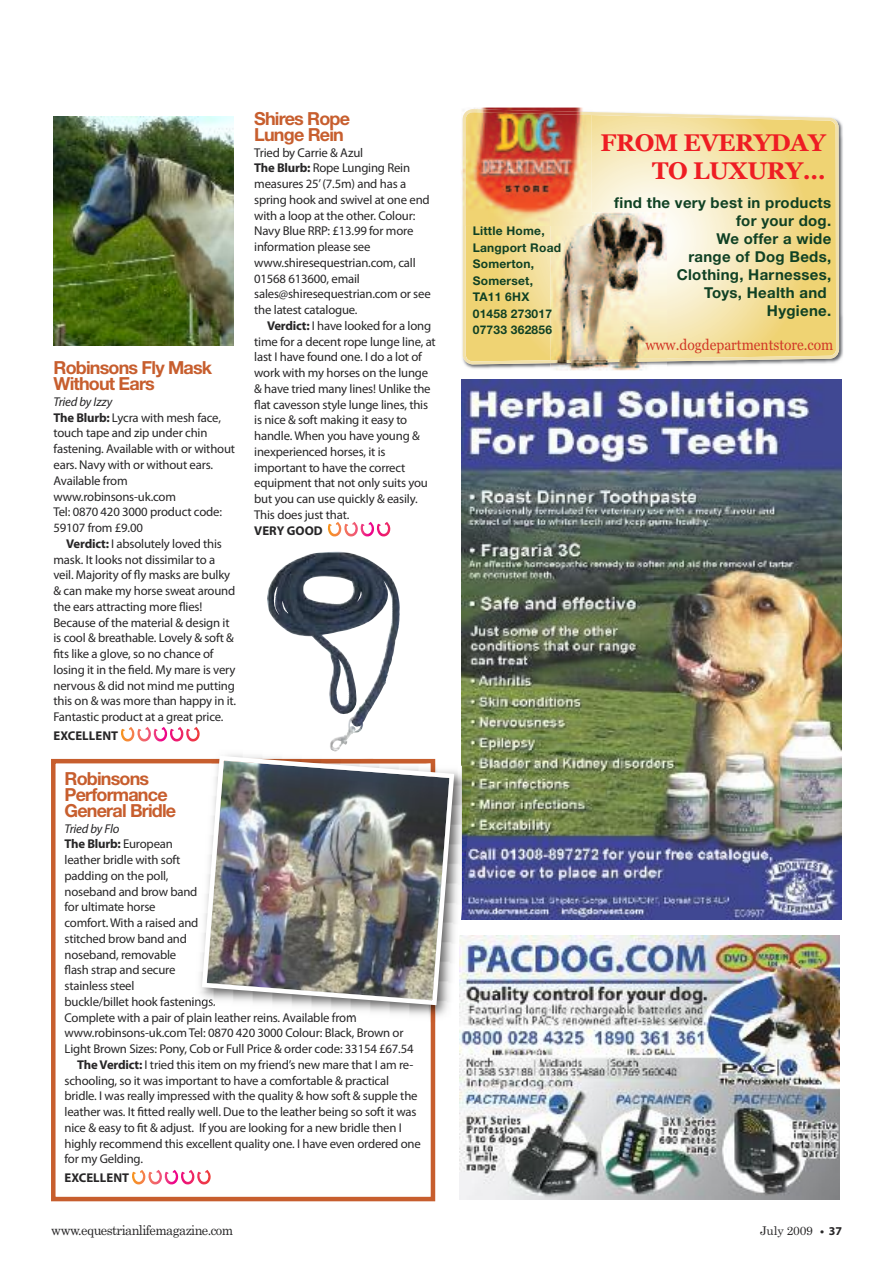
<style>
.page{position:relative;width:893px;height:1263px;background:#fff}
.page>*{position:absolute;margin:0;border:0;box-sizing:border-box;transform-origin:0 0}
.t1{font:24px/28.5px "Georgia Bold+T42+UGRWDY";letter-spacing:-.02em;color:#ee1d23;text-align:right}
.t2{font:700 18px/15.8px "Helvetica Neue";letter-spacing:-.045em;color:#c75e2e}
.t3{font:15px/18px "Helvetica Neue Bold+OMJFIO";letter-spacing:.02em;color:#104124;text-align:right}
.t4{font:15px "Georgia+T42+SHJWBG";color:#d13827;scale:.92 1}
.t5{font:13.5px "Century";letter-spacing:-.045em;color:#272627;scale:.95 1}
.t6{font:12.75px/15.8px "Myriad Pro";letter-spacing:-.015em;color:#272627}
.t7{font:700 12.75px "Myriad Pro";letter-spacing:.005em;color:#272627}
.t8{font:700 12.75px "Myriad Pro";letter-spacing:-.015em;color:#272627}
.t9{font:italic 12.75px "Myriad Pro";letter-spacing:-.015em;color:#272627}
.t10{font:12px/16.5px "Helvetica Neue Bold+OMJFIO";letter-spacing:.02em;color:#104124}
.t11{font:12px "Century";letter-spacing:-.015em;color:#272627}
.s1{font-style:italic}
.s2{font-weight:700}
.s3{font-weight:400}
.s4{font-family:"Myriad Pro";font-weight:700}
</style>
<div class="page">
<svg style="left:328px;top:522px;width:63px;height:15px"></svg>
<svg style="left:121px;top:727px;width:79px;height:15px"></svg>
<img style="left:459px;top:936px;width:380px;height:263px">
<img style="left:462px;top:379px;width:379px;height:540px">
<img style="left:462px;top:120px;width:381px;height:249px">
<svg style="left:463px;top:112px;width:376px;height:252px;background:#f2e0a0"></svg>
<img style="left:551px;top:213px;width:116px;height:158px">
<img style="left:551px;top:358px;width:116px;height:5px">
<img style="left:461px;top:108px;width:122px;height:118px">
<img style="left:463px;top:109px;width:128px;height:117px">
<img style="left:551px;top:213px;width:40px;height:13px">
<img style="left:53px;top:117px;width:181px;height:229px">
<div style="left:51px;top:759px;width:384px;height:442px;border:4px solid #c75e2e"></div>
<svg style="left:132px;top:1170px;width:79px;height:15px"></svg>
<img style="left:435px;top:764px;width:27px;height:260px">
<img style="left:462px;top:766px;width:11px;height:142px">
<img style="left:305px;top:1007px;width:130px;height:15px">
<img style="left:199px;top:754px;width:258px;height:253px">
<img style="left:269px;top:551px;width:131px;height:200px">
<h2 class="t2" style="left:54px;top:362px;width:160px">Robinsons Fly Mask<br>Without Ears</h2>
<p class="t6" style="left:54px;top:395px;width:183px"><span class="s1">Tried by Izzy<br></span><span class="s2">The Blurb:</span> Lycra with mesh face, touch tape and zip under chin fastening. Available with or without ears. Navy with or without ears.<br>Available from www.robinsons-uk.com<br>Tel: 0870 420 3000 product code:<br>59107 from £9.00</p>
<p class="t6" style="left:54px;top:537px;width:184px;text-indent:13px"><span class="s2">Verdict:</span> I absolutely loved this mask. It looks not dissimilar to a veil. Majority of fly masks are bulky &amp; can make my horse sweat around the ears attracting more flies!<br>Because of the material &amp; design it is cool &amp; breathable. Lovely &amp; soft &amp; fits like a glove, so no chance of losing it in the field. My mare is very nervous &amp; did not mind me putting this on &amp; was more than happy in it.<br>Fantastic product at a great price.</p>
<p class="t7" style="left:54px;top:731px;width:66px">EXCELLENT</p>
<h2 class="t2" style="left:254px;top:113px;width:97px">Shires Rope<br>Lunge Rein</h2>
<p class="t6" style="left:254px;top:146px;width:178px">Tried by Carrie &amp; Azul<br><span class="s2">The Blurb:</span> Rope Lunging Rein measures 25’(7.5m) and has a spring hook and swivel at one end with a loop at the other. Colour:<br>Navy Blue RRP: £13.99 for more information please see www.shiresequestrian.com, call<br>01568 613600, email sales@shiresequestrian.com or see the latest catalogue.</p>
<p class="t6" style="left:254px;top:319px;width:183px;text-indent:13px"><span class="s2">Verdict:</span> I have looked for a long time for a decent rope lunge line, at last I have found one. I do a lot of work with my horses on the lunge &amp; have tried many lines! Unlike the flat cavesson style lunge lines, this is nice &amp; soft making it easy to handle. When you have young &amp; inexperienced horses, it is important to have the correct equipment that not only suits you but you can use quickly &amp; easily.<br>This does just that.</p>
<p class="t7" style="left:254px;top:526px;width:70px">VERY GOOD</p>
<h2 class="t2" style="left:65px;top:773px;width:113px">Robinsons<br>Performance<br>General Bridle</h2>
<p class="t9" style="left:65px;top:823px;width:56px">Tried by Flo</p>
<p class="t8" style="left:65px;top:839px;width:110px">The Blurb: <span class="s3">European</span></p>
<p class="t6" style="left:65px;top:853px;width:117px">leather bridle with soft</p>
<p class="t6" style="left:65px;top:869px;width:105px">padding on the poll,</p>
<p class="t6" style="left:65px;top:884px;width:134px">noseband and brow band</p>
<p class="t6" style="left:65px;top:900px;width:93px">for ultimate horse</p>
<p class="t6" style="left:65px;top:916px;width:135px">comfort. With a raised and</p>
<p class="t6" style="left:65px;top:932px;width:124px">stitched brow band and</p>
<p class="t6" style="left:65px;top:947px;width:113px">noseband, removable</p>
<p class="t6" style="left:65px;top:963px;width:113px">flash strap and secure</p>
<p class="t6" style="left:65px;top:979px;width:71px">stainless steel</p>
<p class="t6" style="left:65px;top:995px;width:152px">buckle/billet hook fastenings.</p>
<p class="t6" style="left:65px;top:1010px;width:294px">Complete with a pair of plain leather reins. Available from</p>
<p class="t6" style="left:65px;top:1026px;width:341px">www.robinsons-uk.com Tel: 0870 420 3000 Colour: Black, Brown or</p>
<p class="t6" style="left:65px;top:1042px;width:351px">Light Brown Sizes: Pony, Cob or Full Price &amp; order code: 33154 £67.54</p>
<p class="t6" style="left:77px;top:1058px;width:338px"><span class="s2">TheVerdict:</span> I tried this item on my friend’s new mare that I am re-</p>
<p class="t6" style="left:65px;top:1073px;width:326px">schooling, so it was important to have a comfortable &amp; practical</p>
<p class="t6" style="left:65px;top:1089px;width:355px">bridle. I was really impressed with the quality &amp; how soft &amp; supple the</p>
<p class="t6" style="left:65px;top:1105px;width:353px">leather was. It fitted really well. Due to the leather being so soft it was</p>
<p class="t6" style="left:65px;top:1121px;width:339px">nice &amp; easy to fit &amp; adjust. If you are looking for a new bridle then I</p>
<p class="t6" style="left:65px;top:1136px;width:358px">highly recommend this excellent quality one. I have even ordered one</p>
<p class="t6" style="left:65px;top:1152px;width:80px">for my Gelding.</p>
<p class="t7" style="left:65px;top:1173px;width:66px">EXCELLENT</p>
<p class="t10" style="left:473px;top:224px;width:90px">Little Home,<br>Langport Road<br>Somerton,<br>Somerset,<br>TA11 6HX<br>01458 273017<br>07733 362856</p>
<h1 class="t1" style="left:600px;top:128px;width:227px">FROM EVERYDAY<br>TO LUXURY…</h1>
<p class="t3" style="left:614px;top:195px;width:219px">find the very best in products for your dog.<br>We offer a wide<br>range of Dog Beds,<br>Clothing, Harnesses,<br>Toys, Health and<br>Hygiene.</p>
<p class="t4" style="left:645px;top:336px;width:206px">www.dogdepartmentstore.com</p>
<p class="t5" style="left:51px;top:1223px;width:193px">www.equestrianlifemagazine.com</p>
<p class="t11" style="left:760px;top:1224px;width:84px">July 2009 <span class="s4">• 37</span></p>
</div>
